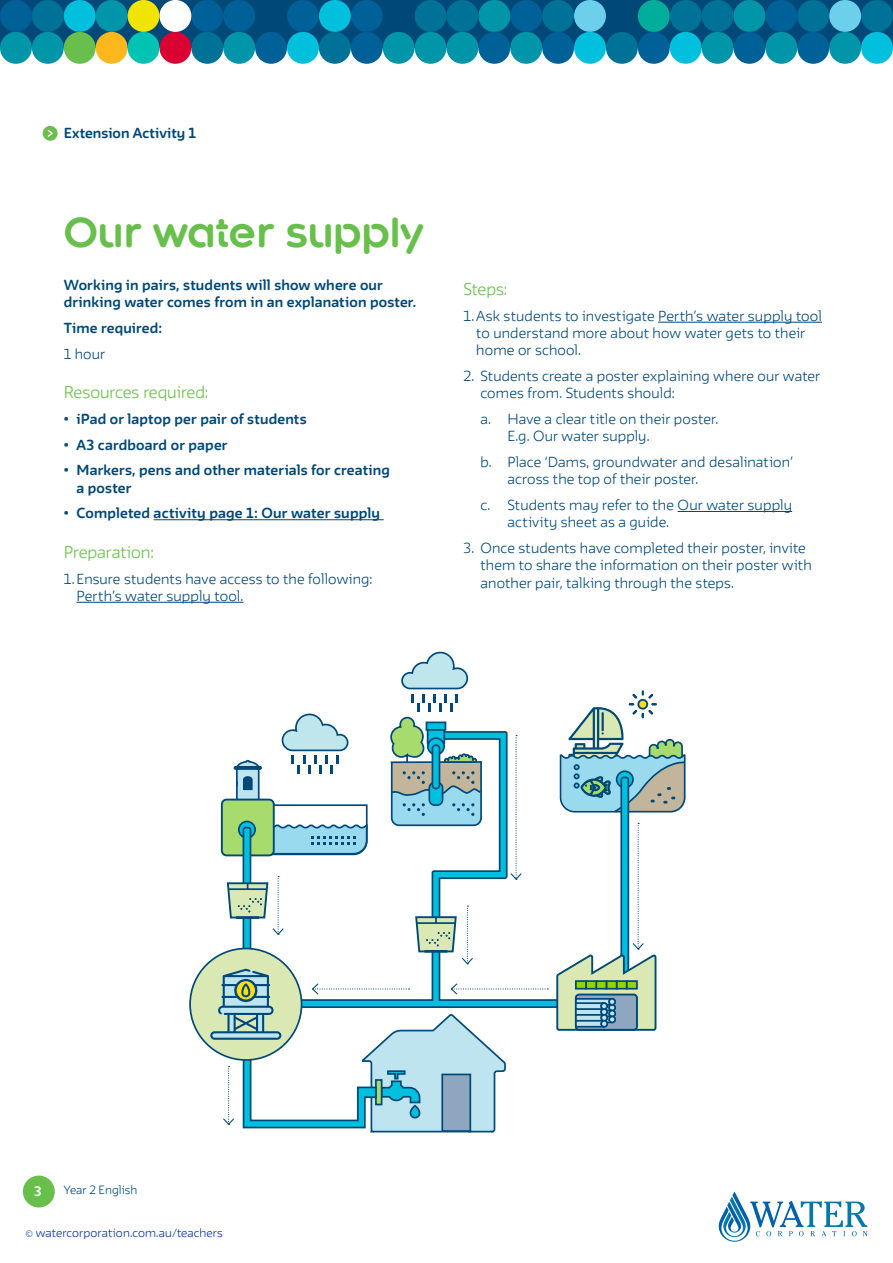
<style>
.page{position:relative;width:893px;height:1263px;background:#fff}
.page>*{position:absolute;margin:0;border:0;box-sizing:border-box;transform-origin:0 0}
.t1{font:700 39px "FWT Kroppen Round";color:#68bf4b}
.t2{font:300 15px "FWT Irma Round";letter-spacing:-.005em;color:#68bf4b}
.t3{font:300 12.75px/17.2px "FWT Irma Round";letter-spacing:.01em;color:#004877}
.t4{font:700 12.75px/17.2px "FWT Irma Round";letter-spacing:.015em;color:#004877}
.t5{font:700 12px "FWT Irma Round";color:#fff}
.t6{font:300 10.5px "FWT Irma Round";letter-spacing:.01em;color:#0033a1}
.t7{font:300 10.5px "FWT Irma Round";letter-spacing:.005em;color:#004877}
</style>
<div class="page">
<svg style="left:719px;top:1191px;width:148px;height:51px"></svg>
<div style="left:0;top:0;width:893px;height:48px;background:#004877"></div>
<div style="left:223px;top:32px;width:32px;height:32px;background:#0095a9;border-radius:50%"></div>
<div style="left:287px;top:32px;width:32px;height:32px;background:#00c0de;border-radius:50%"></div>
<div style="left:319px;top:32px;width:32px;height:32px;background:#007197;border-radius:50%"></div>
<div style="left:255px;top:32px;width:32px;height:32px;background:#006098;border-radius:50%"></div>
<div style="left:191px;top:32px;width:32px;height:32px;background:#007197;border-radius:50%"></div>
<div style="left:351px;top:0;width:32px;height:32px;background:#006098;border-radius:50%"></div>
<div style="left:287px;top:0;width:32px;height:32px;background:#006098;border-radius:50%"></div>
<div style="left:191px;top:0;width:32px;height:32px;background:#006098;border-radius:50%"></div>
<div style="left:223px;top:0;width:32px;height:32px;background:#006098;border-radius:50%"></div>
<div style="left:319px;top:0;width:32px;height:32px;background:#00c0de;border-radius:50%"></div>
<div style="left:64px;top:32px;width:32px;height:32px;background:#68bf4b;border-radius:50%"></div>
<div style="left:64px;top:0;width:32px;height:32px;background:#00c0de;border-radius:50%"></div>
<div style="left:0;top:32px;width:32px;height:32px;background:#0095a9;border-radius:50%"></div>
<div style="left:383px;top:32px;width:32px;height:32px;background:#0095a9;border-radius:50%"></div>
<div style="left:32px;top:32px;width:32px;height:32px;background:#0095a9;border-radius:50%"></div>
<div style="left:32px;top:0;width:32px;height:32px;background:#007197;border-radius:50%"></div>
<div style="left:0;top:0;width:32px;height:32px;background:#006098;border-radius:50%"></div>
<div style="left:351px;top:32px;width:32px;height:32px;background:#006098;border-radius:50%"></div>
<div style="left:96px;top:0;width:32px;height:32px;background:#0095a9;border-radius:50%"></div>
<div style="left:159px;top:32px;width:32px;height:32px;background:#da0032;border-radius:50%"></div>
<div style="left:96px;top:32px;width:32px;height:32px;background:#ffb71e;border-radius:50%"></div>
<div style="left:159px;top:0;width:32px;height:32px;background:#fff;border-radius:50%"></div>
<div style="left:128px;top:0;width:31px;height:32px;background:#f1e400;border-radius:50%"></div>
<div style="left:128px;top:32px;width:31px;height:32px;background:#00c3b4;border-radius:50%"></div>
<div style="left:415px;top:0;width:31px;height:32px;background:#007197;border-radius:50%"></div>
<div style="left:415px;top:32px;width:31px;height:32px;background:#0095a9;border-radius:50%"></div>
<div style="left:638px;top:32px;width:32px;height:32px;background:#006098;border-radius:50%"></div>
<div style="left:510px;top:32px;width:32px;height:32px;background:#0095a9;border-radius:50%"></div>
<div style="left:542px;top:32px;width:32px;height:32px;background:#006098;border-radius:50%"></div>
<div style="left:478px;top:0;width:32px;height:32px;background:#0095a9;border-radius:50%"></div>
<div style="left:446px;top:32px;width:32px;height:32px;background:#0095a9;border-radius:50%"></div>
<div style="left:478px;top:32px;width:32px;height:32px;background:#006098;border-radius:50%"></div>
<div style="left:542px;top:0;width:32px;height:32px;background:#007197;border-radius:50%"></div>
<div style="left:574px;top:0;width:32px;height:32px;background:#6ccfeb;border-radius:50%"></div>
<div style="left:510px;top:0;width:32px;height:32px;background:#006098;border-radius:50%"></div>
<div style="left:446px;top:0;width:32px;height:32px;background:#007197;border-radius:50%"></div>
<div style="left:574px;top:32px;width:32px;height:32px;background:#00c0de;border-radius:50%"></div>
<div style="left:606px;top:32px;width:32px;height:32px;background:#007197;border-radius:50%"></div>
<div style="left:638px;top:0;width:32px;height:32px;background:#00ae9b;border-radius:50%"></div>
<div style="left:670px;top:0;width:32px;height:32px;background:#007197;border-radius:50%"></div>
<div style="left:670px;top:32px;width:32px;height:32px;background:#00c0de;border-radius:50%"></div>
<div style="left:765px;top:32px;width:32px;height:32px;background:#0095a9;border-radius:50%"></div>
<div style="left:797px;top:32px;width:32px;height:32px;background:#006098;border-radius:50%"></div>
<div style="left:733px;top:0;width:32px;height:32px;background:#0095a9;border-radius:50%"></div>
<div style="left:702px;top:32px;width:31px;height:32px;background:#0095a9;border-radius:50%"></div>
<div style="left:733px;top:32px;width:32px;height:32px;background:#006098;border-radius:50%"></div>
<div style="left:797px;top:0;width:32px;height:32px;background:#007197;border-radius:50%"></div>
<div style="left:829px;top:0;width:32px;height:32px;background:#6ccfeb;border-radius:50%"></div>
<div style="left:765px;top:0;width:32px;height:32px;background:#006098;border-radius:50%"></div>
<div style="left:702px;top:0;width:31px;height:32px;background:#007197;border-radius:50%"></div>
<div style="left:861px;top:32px;width:32px;height:32px;background:#00c0de;border-radius:50%"></div>
<div style="left:861px;top:0;width:32px;height:32px;background:#007197;border-radius:50%"></div>
<div style="left:829px;top:32px;width:32px;height:32px;background:#0095a9;border-radius:50%"></div>
<hr style="left:154px;top:519px;width:230px;height:1px;background:#004877">
<hr style="left:77px;top:602px;width:166px;height:1px;background:#004877">
<hr style="left:658px;top:322px;width:164px;height:1px;background:#004877">
<hr style="left:678px;top:511px;width:114px;height:1px;background:#004877">
<div style="left:23px;top:1175px;width:32px;height:32px;background:#68bf4b;border-radius:50%"></div>
<svg style="left:43px;top:126px;width:15px;height:15px"></svg>
<svg style="left:370px;top:1129px;width:126px;height:4px"></svg>
<div style="left:222px;top:799px;width:52px;height:56px;background:#a8db6d;border-radius:5px"></div>
<div style="left:221px;top:799px;width:54px;height:57px;border:2px solid #004877;border-radius:5px"></div>
<div style="left:621px;top:777px;width:7px;height:198px;background:#00c0de;border-radius:2px"></div>
<div style="left:620px;top:776px;width:9px;height:200px;border:2px solid #004877;border-radius:2px"></div>
<svg style="left:566px;top:690px;width:120px;height:123px"></svg>
<svg style="left:393px;top:651px;width:76px;height:79px"></svg>
<svg style="left:230px;top:713px;width:107px;height:143px"></svg>
<svg style="left:242px;top:730px;width:324px;height:399px"></svg>
<div style="left:190px;top:948px;width:112px;height:112px;background:#dae8b4;border-radius:50%"></div>
<div style="left:189px;top:948px;width:113px;height:113px;border:2px solid #004877;border-radius:50%"></div>
<svg style="left:210px;top:969px;width:71px;height:71px"></svg>
<div style="left:428px;top:729px;width:16px;height:14px;background:#00c0de"></div>
<div style="left:427px;top:728px;width:18px;height:16px;border:2px solid #004877"></div>
<svg style="left:428px;top:738px;width:16px;height:16px"></svg>
<div style="left:427px;top:737px;width:18px;height:18px;border:2px solid #004877;border-radius:50%"></div>
<div style="left:426px;top:722px;width:19px;height:8px;background:#00c0de"></div>
<div style="left:426px;top:721px;width:20px;height:10px;border:2px solid #004877"></div>
<div style="left:429px;top:782px;width:14px;height:23px;background:#00c0de;border-radius:6px"></div>
<div style="left:428px;top:781px;width:15px;height:25px;border:2px solid #004877;border-radius:6px"></div>
<div style="left:432px;top:745px;width:7px;height:44px;background:#00c0de;border-radius:4px"></div>
<div style="left:432px;top:744px;width:8px;height:45px;border:2px solid #004877;border-radius:4px"></div>
<svg style="left:509px;top:735px;width:14px;height:146px"></svg>
<svg style="left:555px;top:823px;width:102px;height:209px"></svg>
<svg style="left:450px;top:982px;width:98px;height:14px"></svg>
<svg style="left:311px;top:982px;width:98px;height:14px"></svg>
<svg style="left:223px;top:1066px;width:11px;height:59px"></svg>
<svg style="left:226px;top:876px;width:59px;height:60px"></svg>
<svg style="left:414px;top:905px;width:60px;height:60px"></svg>
<p class="t4" style="left:64px;top:123px;width:134px">Extension Activity 1</p>
<h1 class="t1" style="left:64px;top:210px;width:362px">Our water supply</h1>
<p class="t4" style="left:64px;top:275px;width:354px">Working in pairs, students will show where our drinking water comes from in an explanation poster.</p>
<p class="t4" style="left:64px;top:318px;width:100px">Time required:</p>
<p class="t3" style="left:64px;top:344px;width:43px">1 hour</p>
<p class="t2" style="left:64px;top:380px;width:146px">Resources required:</p>
<p class="t4" style="left:64px;top:409px;width:244px">• iPad or laptop per pair of students</p>
<p class="t4" style="left:64px;top:435px;width:165px">• A3 cardboard or paper</p>
<p class="t4" style="left:77px;top:461px;width:315px;text-indent:-13px">• Markers, pens and other materials for creating a poster</p>
<p class="t4" style="left:64px;top:504px;width:318px">• Completed activity page 1: Our water supply</p>
<p class="t2" style="left:64px;top:540px;width:92px">Preparation:</p>
<p class="t3" style="left:77px;top:569px;width:297px;text-indent:-13px">1. Ensure students have access to the following:<br>Perth’s water supply tool.</p>
<p class="t2" style="left:463px;top:277px;width:45px">Steps:</p>
<p class="t3" style="left:476px;top:306px;width:347px;text-indent:-13px">1. Ask students to investigate Perth’s water supply tool to understand more about how water gets to their home or school.</p>
<p class="t3" style="left:480px;top:367px;width:341px;text-indent:-17px">2. Students create a poster explaining where our water comes from. Students should:</p>
<p class="t3" style="left:507px;top:410px;width:212px;text-indent:-27px">a. Have a clear title on their poster.<br>E.g. Our water supply.</p>
<p class="t3" style="left:507px;top:453px;width:287px;text-indent:-27px">b. Place ‘Dams, groundwater and desalination’ across the top of their poster.</p>
<p class="t3" style="left:507px;top:496px;width:286px;text-indent:-27px">c. Students may refer to the Our water supply activity sheet as a guide.</p>
<p class="t3" style="left:480px;top:539px;width:333px;text-indent:-17px">3. Once students have completed their poster, invite them to share the information on their poster with another pair, talking through the steps.</p>
<p class="t5" style="left:34px;top:1182px;width:9px">3</p>
<p class="t7" style="left:64px;top:1182px;width:75px">Year 2 English</p>
<p class="t6" style="left:26px;top:1225px;width:199px">© watercorporation.com.au/teachers</p>
</div>
